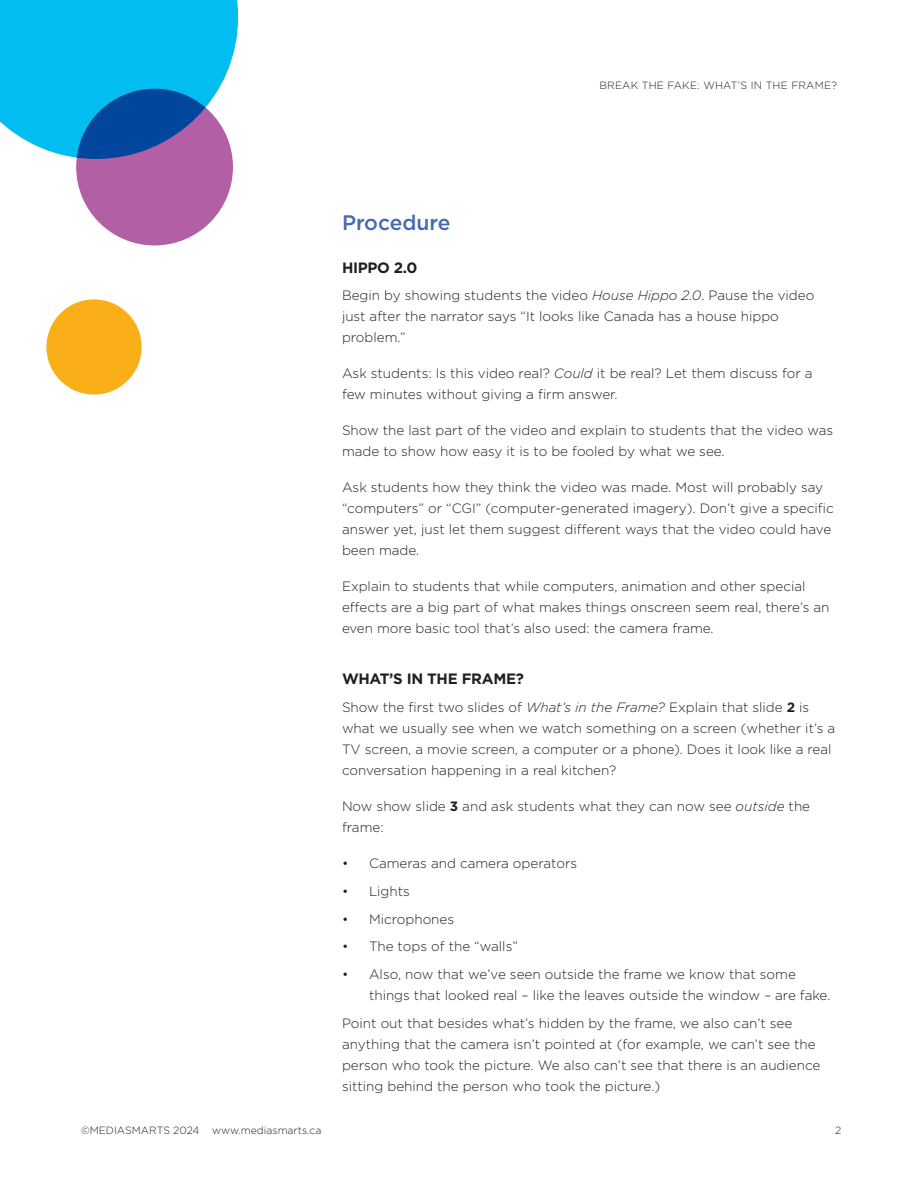
<style>
.page{position:relative;width:918px;height:1188px;background:#fff}
.page>*{position:absolute;margin:0;border:0;box-sizing:border-box;transform-origin:0 0}
.t1{font:500 21px "Gotham";color:#436ab3}
.t2{font:700 15px "Gotham";letter-spacing:-.02em;color:#231f20}
.t3{font:300 13.5px/21px "Gotham";color:#231f20}
.t4{font:300 10.5px "Gotham";color:#231f20}
.t5{font:300 10.5px "Gotham";letter-spacing:.02em;color:#231f20}
.s1{font-style:italic}
.s2{font-weight:700}
</style>
<div class="page">
<div style="left:76px;top:89px;width:157px;height:156px;background:#b35fa6;border-radius:50%"></div>
<svg style="left:0;top:0;width:238px;height:159px;background:#20a9e0"></svg>
<div style="left:46px;top:299px;width:96px;height:96px;background:#faaf18;border-radius:50%"></div>
<p class="t5" style="left:599px;top:78px;width:239px">BREAK THE FAKE: WHAT’S IN THE FRAME?</p>
<h1 class="t1" style="left:342px;top:209px;width:110px">Procedure</h1>
<p class="t2" style="left:342px;top:257px;width:77px">HIPPO 2.0</p>
<p class="t3" style="left:342px;top:285px;width:474px">Begin by showing students the video <span class="s1">House Hippo 2.0</span>. Pause the video just after the narrator says “It looks like Canada has a house hippo problem.”</p>
<p class="t3" style="left:342px;top:363px;width:472px">Ask students: Is this video real? <span class="s1">Could</span> it be real? Let them discuss for a few minutes without giving a firm answer.</p>
<p class="t3" style="left:342px;top:420px;width:493px">Show the last part of the video and explain to students that the video was made to show how easy it is to be fooled by what we see.</p>
<p class="t3" style="left:342px;top:477px;width:493px">Ask students how they think the video was made. Most will probably say “computers” or “CGI” (computer-generated imagery). Don’t give a specific answer yet, just let them suggest different ways that the video could have been made.</p>
<p class="t3" style="left:342px;top:576px;width:489px">Explain to students that while computers, animation and other special effects are a big part of what makes things onscreen seem real, there’s an even more basic tool that’s also used: the camera frame.</p>
<p class="t2" style="left:342px;top:669px;width:183px">WHAT’S IN THE FRAME?</p>
<p class="t3" style="left:342px;top:696px;width:495px">Show the first two slides of <span class="s1">What’s in the Frame?</span> Explain that slide <span class="s2">2</span> is what we usually see when we watch something on a screen (whether it’s a TV screen, a movie screen, a computer or a phone). Does it look like a real conversation happening in a real kitchen?</p>
<p class="t3" style="left:342px;top:795px;width:470px">Now show slide <span class="s2">3</span> and ask students what they can now see <span class="s1">outside</span> the frame:</p>
<p class="t3" style="left:342px;top:852px;width:237px">• Cameras and camera operators</p>
<p class="t3" style="left:342px;top:880px;width:69px">• Lights</p>
<p class="t3" style="left:342px;top:908px;width:114px">• Microphones</p>
<p class="t3" style="left:342px;top:936px;width:177px">• The tops of the “walls”</p>
<p class="t3" style="left:369px;top:963px;width:463px;text-indent:-27px">• Also, now that we’ve seen outside the frame we know that some things that looked real – like the leaves outside the window – are fake.</p>
<p class="t3" style="left:342px;top:1012px;width:480px">Point out that besides what’s hidden by the frame, we also can’t see anything that the camera isn’t pointed at (for example, we can’t see the person who took the picture. We also can’t see that there is an audience sitting behind the person who took the picture.)</p>
<p class="t4" style="left:81px;top:1123px;width:242px">©MEDIASMARTS 2024 www.mediasmarts.ca</p>
<p class="t4" style="left:835px;top:1123px;width:8px">2</p>
</div>
